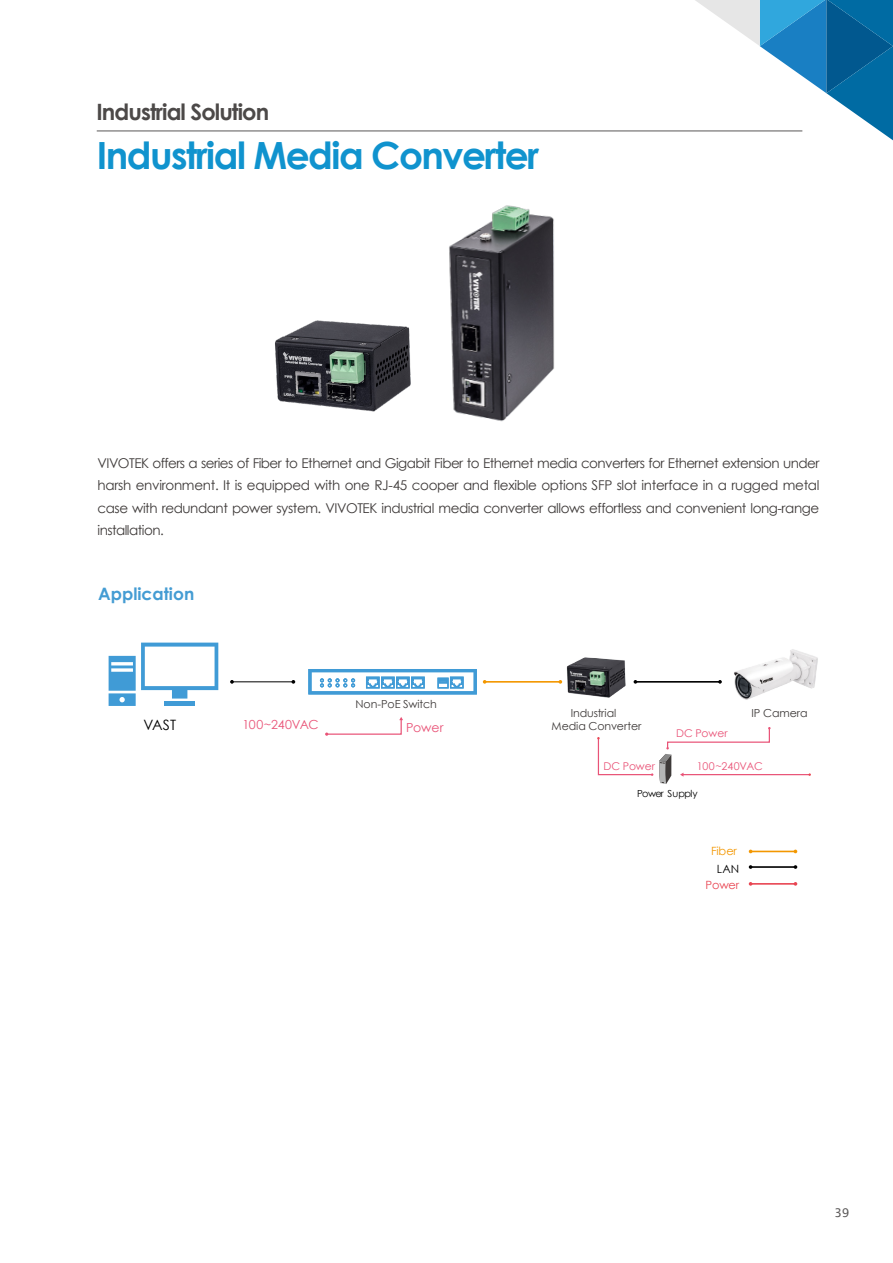
<style>
.page{position:relative;width:893px;height:1263px;background:#fff}
.page>*{position:absolute;margin:0;border:0;box-sizing:border-box;transform-origin:0 0}
.t1{font:700 37.5px "Century Gothic";letter-spacing:-.04em;color:#1093ce}
.t2{font:700 22.5px "Century Gothic";letter-spacing:-.04em;color:#4c4948}
.t3{font:700 17.1px "Century Gothic";color:#449cd3}
.t4{font:14.25px "Century Gothic";color:#000}
.t5{font:13.5px/22.4px "Century Gothic";letter-spacing:-.035em;color:#3e3a39;text-align:justify}
.t6{font:12.45px "Century Gothic";letter-spacing:-.01em;color:#e95377}
.t7{font:12px "Lucida Sans";color:#595757}
.t8{font:11.4px "Century Gothic";letter-spacing:-.01em;color:#f39700}
.t9{font:11.4px "Century Gothic";letter-spacing:-.015em;color:#e94653}
.t10{font:11.4px "Century Gothic";color:#000}
.t11{font:10.95px "Century Gothic";letter-spacing:-.01em;color:#3e3a39}
.t12{font:10.65px "Century Gothic";letter-spacing:-.005em;color:#e95377}
.t13{font:9.75px "Century Gothic";letter-spacing:-.05em;color:#000}
</style>
<div class="page">
<svg style="left:693px;top:0;width:200px;height:140px"></svg>
<hr style="left:97px;top:131px;width:705px;height:1px;background:#595757">
<img style="left:275px;top:320px;width:136px;height:92px">
<img style="left:449px;top:205px;width:106px;height:217px">
<svg style="left:109px;top:643px;width:109px;height:63px"></svg>
<hr style="left:485px;top:681px;width:75px;height:2px;background:#f39700">
<hr style="left:635px;top:681px;width:85px;height:2px;background:#000">
<svg style="left:718px;top:680px;width:4px;height:4px"></svg>
<img style="left:566px;top:657px;width:60px;height:41px">
<img style="left:734px;top:649px;width:84px;height:51px">
<svg style="left:597px;top:737px;width:56px;height:39px"></svg>
<hr style="left:683px;top:774px;width:127px;height:1px;background:#e95377">
<svg style="left:659px;top:727px;width:112px;height:57px"></svg>
<hr style="left:750px;top:866px;width:45px;height:2px;background:#000">
<hr style="left:750px;top:851px;width:45px;height:1px;background:#f39700">
<hr style="left:750px;top:883px;width:45px;height:2px;background:#e84653">
<svg style="left:325px;top:717px;width:78px;height:19px"></svg>
<svg style="left:308px;top:669px;width:169px;height:25px"></svg>
<hr style="left:232px;top:681px;width:61px;height:1px;background:#000">
<svg style="left:230px;top:680px;width:4px;height:4px"></svg>
<svg style="left:291px;top:680px;width:4px;height:4px"></svg>
<h2 class="t2" style="left:96px;top:95px;width:174px">Industrial Solution</h2>
<h1 class="t1" style="left:97px;top:127px;width:444px">Industrial Media Converter</h1>
<p class="t5" style="left:98px;top:452px;width:723px">VIVOTEK offers a series of Fiber to Ethernet and Gigabit Fiber to Ethernet media converters for Ethernet extension under harsh environment. It is equipped with one RJ-45 cooper and flexible options SFP slot interface in a rugged metal case with redundant power system. VIVOTEK industrial media converter allows effortless and convenient long-range installation.</p>
<p class="t3" style="left:98px;top:580px;width:98px">Application</p>
<p class="t4" style="left:143px;top:715px;width:34px">VAST</p>
<p class="t11" style="left:355px;top:696px;width:83px">Non-PoE Switch</p>
<p class="t6" style="left:242px;top:716px;width:78px">100~240VAC</p>
<p class="t6" style="left:406px;top:718px;width:39px">Power</p>
<p class="t11" style="left:571px;top:705px;width:47px">Industrial</p>
<p class="t11" style="left:751px;top:705px;width:58px">IP Camera</p>
<p class="t11" style="left:552px;top:718px;width:91px">Media Converter</p>
<p class="t12" style="left:603px;top:758px;width:53px">DC Power</p>
<p class="t12" style="left:676px;top:726px;width:53px">DC Power</p>
<p class="t12" style="left:697px;top:758px;width:67px">100~240VAC</p>
<p class="t13" style="left:637px;top:786px;width:62px">Power Supply</p>
<p class="t8" style="left:711px;top:842px;width:27px">Fiber</p>
<p class="t9" style="left:706px;top:876px;width:35px">Power</p>
<p class="t10" style="left:717px;top:861px;width:24px">LAN</p>
<p class="t7" style="left:834px;top:1206px;width:17px">39</p>
</div>
